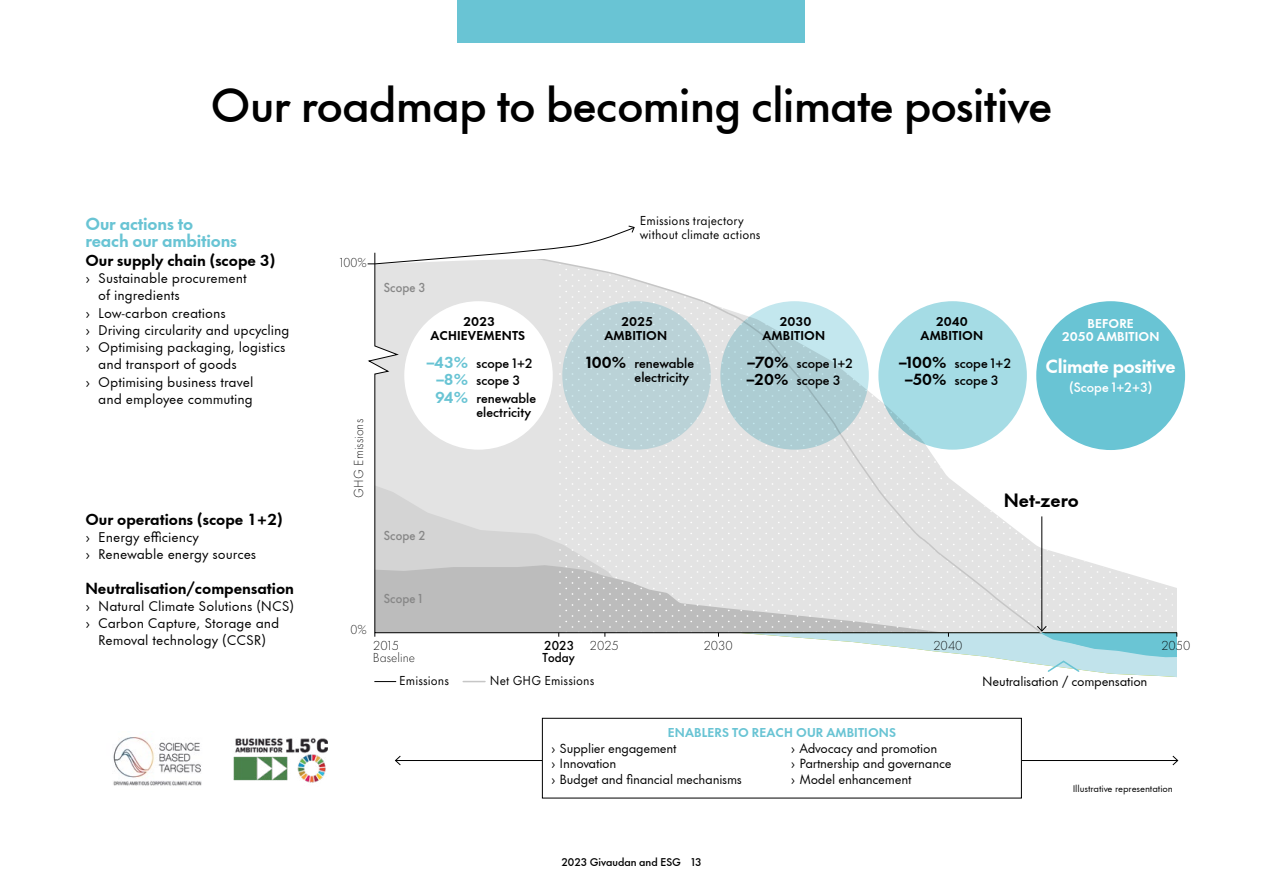
<style>
.page{position:relative;width:1263px;height:893px;background:#fff}
.page>*{position:absolute;margin:0;border:0;box-sizing:border-box;transform-origin:0 0}
.t1{font:500 45px "Futura Now Headline";letter-spacing:-.01em;color:#000}
.t2{font:700 18px "Futura Now Headline";letter-spacing:-.02em;color:#fff}
.t3{font:700 18px "Futura Now Headline";color:#000}
.t4{font:700 16.5px/17.2px "Futura Now Headline";letter-spacing:-.01em;color:#69c4d4}
.t5{font:700 15px "Futura Now Headline";color:#000}
.t6{font:13.2px/17.2px "Futura Now Text";color:#000}
.t7{font:500 12.75px/17.2px "Futura Now Headline";color:#000}
.t8{font:500 12.75px "Futura Now Headline";color:#fff}
.t9{font:12.3px/15.8px "Futura Now Text";letter-spacing:-.02em;color:#000}
.t10{font:700 12px/13.5px "Futura Now Headline";letter-spacing:.01em;color:#000;text-align:center}
.t11{font:12px/13.5px "Futura Now Text";letter-spacing:.01em;color:#000;scale:.96 1}
.t12{font:700 12px "Futura Now Headline";letter-spacing:.01em;color:#69c4d4}
.t13{font:300 12px "Futura Now Text";letter-spacing:.01em;color:#000;scale:.95 1}
.t14{font:12px "Futura Now Text";letter-spacing:.01em;color:#000;scale:.95 1}
.t15{font:300 12px "Futura Now Text";letter-spacing:.01em;color:#000}
.t16{font:500 12px "Futura Now Headline";letter-spacing:.01em;color:#878787;scale:.95 1}
.t17{font:700 12px/13.5px "Futura Now Headline";letter-spacing:.01em;color:#fff;text-align:center}
.t18{font:500 12px "Futura Now Headline";letter-spacing:.01em;color:#000;scale:.95 1}
.t19{font:500 12px "Futura Now Headline";letter-spacing:.01em;color:#000}
.t20{font:500 10.5px "Futura Now Headline";color:#000}
.t21{font:9px "Futura Now Text";letter-spacing:-.01em;color:#000}
.s1{font-weight:700;font-size:15px;color:#69c4d4}
.s2{font-weight:700;font-size:15px}
</style>
<div class="page">
<svg style="left:368px;top:265px;width:809px;height:220px"></svg>
<svg style="left:534px;top:265px;width:509px;height:220px"></svg>
<svg style="left:368px;top:226px;width:267px;height:39px"></svg>
<img style="left:113px;top:737px;width:89px;height:49px">
<img style="left:233px;top:747px;width:95px;height:36px">
<img style="left:233px;top:738px;width:94px;height:22px">
<hr style="left:395px;top:760px;width:783px;height:1px;background:#000">
<svg style="left:395px;top:755px;width:6px;height:10px"></svg>
<svg style="left:1172px;top:755px;width:6px;height:10px"></svg>
<div style="left:542px;top:718px;width:479px;height:80px;background:#fff"></div>
<div style="left:542px;top:718px;width:479px;height:80px;border:1px solid #000"></div>
<div style="left:1036px;top:301px;width:149px;height:149px;background:#69c4d4;border-radius:50%"></div>
<div style="left:562px;top:301px;width:149px;height:149px;background:#bad2d7;border-radius:50%"></div>
<div style="left:404px;top:301px;width:149px;height:149px;background:#fff;border-radius:50%"></div>
<svg style="left:720px;top:301px;width:149px;height:149px;background:#b3d4da"></svg>
<div style="left:878px;top:301px;width:149px;height:149px;background:#a5dce5;border-radius:50%"></div>
<svg style="left:374px;top:485px;width:804px;height:197px"></svg>
<div style="left:458px;top:0;width:347px;height:43px;background:#69c4d4"></div>
<h1 class="t1" style="left:211px;top:68px;width:843px">Our roadmap to becoming climate positive</h1>
<p class="t4" style="left:85px;top:214px;width:153px">Our actions to reach our ambitions</p>
<p class="t5" style="left:85px;top:247px;width:192px">Our supply chain (scope 3)</p>
<p class="t6" style="left:85px;top:269px;width:163px">› Sustainable procurement</p>
<p class="t6" style="left:98px;top:286px;width:83px">of ingredients</p>
<p class="t6" style="left:85px;top:303px;width:142px">› Low-carbon creations</p>
<p class="t6" style="left:85px;top:320px;width:206px">› Driving circularity and upcycling</p>
<p class="t6" style="left:85px;top:338px;width:201px">› Optimising packaging, logistics</p>
<p class="t6" style="left:98px;top:355px;width:140px">and transport of goods</p>
<p class="t6" style="left:85px;top:372px;width:169px">› Optimising business travel</p>
<p class="t6" style="left:98px;top:389px;width:156px">and employee commuting</p>
<p class="t5" style="left:85px;top:506px;width:199px">Our operations (scope 1+2)</p>
<p class="t6" style="left:85px;top:527px;width:172px">› Energy efficiency<br>› Renewable energy sources</p>
<p class="t5" style="left:85px;top:575px;width:210px">Neutralisation/compensation</p>
<p class="t6" style="left:85px;top:596px;width:210px">› Natural Climate Solutions (NCS)</p>
<p class="t6" style="left:85px;top:614px;width:196px">› Carbon Capture, Storage and</p>
<p class="t6" style="left:98px;top:631px;width:169px">Removal technology (CCSR)</p>
<p class="t13" style="left:340px;top:253px;width:30px">100%</p>
<p class="t13" style="left:349px;top:498px;width:84px;rotate:-90deg">GHG Emissions</p>
<p class="t16" style="left:384px;top:277px;width:45px">Scope 3</p>
<p class="t10" style="left:431px;top:314px;width:96px">2023<br>ACHIEVEMENTS</p>
<p class="t7" style="left:435px;top:354px;width:102px;text-indent:-8px"><span class="s1">–43%</span> scope 1+2 <span class="s1">–8%</span> scope 3<br><span class="s1">94%</span> renewable</p>
<p class="t7" style="left:477px;top:402px;width:56px">electricity</p>
<p class="t16" style="left:384px;top:525px;width:46px">Scope 2</p>
<p class="t13" style="left:350px;top:620px;width:19px">0%</p>
<p class="t16" style="left:384px;top:589px;width:43px">Scope 1</p>
<p class="t11" style="left:640px;top:213px;width:127px">Emissions trajectory without climate actions</p>
<p class="t10" style="left:604px;top:314px;width:64px">2025<br>AMBITION</p>
<p class="t7" style="left:635px;top:355px;width:61px;line-height:14.2px;text-indent:-48px"><span class="s2">100%</span> renewable electricity</p>
<p class="t10" style="left:763px;top:314px;width:64px">2030<br>AMBITION</p>
<p class="t7" style="left:747px;top:354px;width:108px"><span class="s2">–70%</span> scope 1+2 <span class="s2">–20%</span> scope 3</p>
<p class="t10" style="left:921px;top:314px;width:64px">2040<br>AMBITION</p>
<p class="t7" style="left:899px;top:354px;width:114px;text-align:center"><span class="s2">–100%</span> scope 1+2 <span class="s2">–50%</span> scope 3</p>
<p class="t17" style="left:1062px;top:316px;width:99px">BEFORE<br>2050 AMBITION</p>
<h2 class="t2" style="left:1046px;top:351px;width:132px">Climate positive</h2>
<p class="t8" style="left:1069px;top:377px;width:85px">(Scope 1+2+3)</p>
<h2 class="t3" style="left:1004px;top:485px;width:76px">Net-zero</h2>
<p class="t15" style="left:373px;top:636px;width:27px">2015</p>
<p class="t19" style="left:544px;top:635px;width:31px">2023</p>
<p class="t15" style="left:590px;top:636px;width:30px">2025</p>
<p class="t15" style="left:704px;top:636px;width:31px">2030</p>
<p class="t15" style="left:933px;top:636px;width:31px">2040</p>
<p class="t15" style="left:1161px;top:636px;width:31px">2050</p>
<p class="t14" style="left:399px;top:671px;width:54px">Emissions</p>
<p class="t14" style="left:490px;top:671px;width:112px">Net GHG Emissions</p>
<p class="t13" style="left:373px;top:649px;width:46px">Baseline</p>
<p class="t18" style="left:543px;top:648px;width:36px">Today</p>
<p class="t9" style="left:982px;top:673px;width:167px">Neutralisation / compensation</p>
<p class="t12" style="left:668px;top:722px;width:230px">ENABLERS TO REACH OUR AMBITIONS</p>
<p class="t9" style="left:551px;top:739px;width:192px">› Supplier engagement<br>› Innovation<br>› Budget and financial mechanisms</p>
<p class="t9" style="left:791px;top:739px;width:162px">› Advocacy and promotion<br>› Partnership and governance › Model enhancement</p>
<p class="t20" style="left:561px;top:853px;width:142px">2023 Givaudan and ESG 13</p>
<p class="t21" style="left:1073px;top:781px;width:102px">Illustrative representation</p>
</div>
